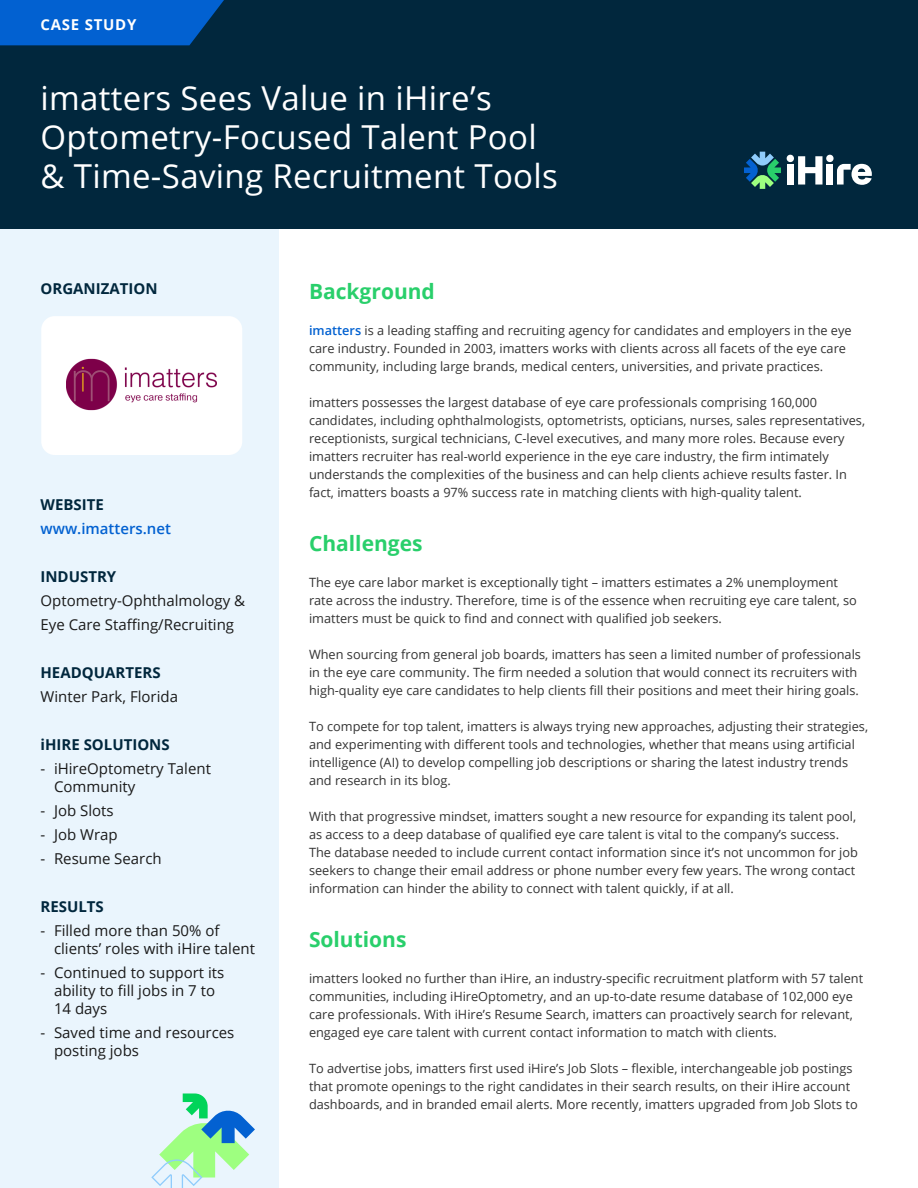
<style>
.page{position:relative;width:918px;height:1188px;background:#fff}
.page>*{position:absolute;margin:0;border:0;box-sizing:border-box;transform-origin:0 0}
.t1{font:33px/39px "Open Sans";letter-spacing:.01em;color:#fff}
.t2{font:700 21px "Open Sans";color:#29cf6b}
.t3{font:15px/18px "Open Sans";color:#1a1a1a}
.t4{font:700 15px "Open Sans";color:#01273d}
.t5{font:600 15px "Open Sans";color:#0261d1}
.t6{font:700 15px "Open Sans";letter-spacing:.05em;color:#fff}
.t7{font:12.75px/18px "Open Sans";color:#333}
.s1{font-weight:600;color:#0261d1}
</style>
<div class="page">
<div style="left:0;top:230px;width:279px;height:958px;background:#eaf5fd"></div>
<div style="left:0;top:0;width:918px;height:229px;background:#01273d"></div>
<svg style="left:0;top:0;width:224px;height:45px;background:#015cc6"></svg>
<div style="left:41px;top:316px;width:201px;height:139px;background:#fff;border-radius:14px"></div>
<svg style="left:744px;top:152px;width:37px;height:37px"></svg>
<svg style="left:787px;top:155px;width:85px;height:30px"></svg>
<svg style="left:151px;top:1094px;width:104px;height:94px"></svg>
<img style="left:67px;top:358px;width:150px;height:53px">
<p class="t6" style="left:40px;top:14px;width:97px">CASE STUDY</p>
<h1 class="t1" style="left:40px;top:78px;width:519px">imatters Sees Value in iHire’s<br>Optometry-Focused Talent Pool &amp; Time-Saving Recruitment Tools</h1>
<p class="t4" style="left:40px;top:278px;width:119px">ORGANIZATION</p>
<p class="t4" style="left:40px;top:494px;width:65px">WEBSITE</p>
<p class="t5" style="left:40px;top:519px;width:132px">www.imatters.net</p>
<p class="t4" style="left:40px;top:566px;width:77px">INDUSTRY</p>
<p class="t3" style="left:40px;top:589px;width:206px;line-height:24px">Optometry-Ophthalmology &amp;<br>Eye Care Staffing/Recruiting</p>
<p class="t4" style="left:40px;top:662px;width:122px">HEADQUARTERS</p>
<p class="t3" style="left:40px;top:688px;width:139px">Winter Park, Florida</p>
<p class="t4" style="left:40px;top:734px;width:131px">iHIRE SOLUTIONS</p>
<p class="t3" style="left:54px;top:760px;width:159px;text-indent:-14px">- iHireOptometry Talent<br>Community</p>
<p class="t3" style="left:40px;top:802px;width:75px">- Job Slots</p>
<p class="t3" style="left:40px;top:826px;width:79px">- Job Wrap</p>
<p class="t3" style="left:40px;top:850px;width:123px">- Resume Search</p>
<p class="t4" style="left:40px;top:896px;width:65px">RESULTS</p>
<p class="t3" style="left:54px;top:922px;width:203px;text-indent:-14px">- Filled more than 50% of clients’ roles with iHire talent</p>
<p class="t3" style="left:54px;top:964px;width:172px;text-indent:-14px">- Continued to support its ability to fill jobs in 7 to<br>14 days</p>
<p class="t3" style="left:54px;top:1024px;width:182px;text-indent:-14px">- Saved time and resources posting jobs</p>
<h2 class="t2" style="left:309px;top:277px;width:127px">Background</h2>
<p class="t7" style="left:309px;top:321px;width:544px"><span class="s1">imatters</span> is a leading staffing and recruiting agency for candidates and employers in the eye care industry. Founded in 2003, imatters works with clients across all facets of the eye care community, including large brands, medical centers, universities, and private practices.</p>
<p class="t7" style="left:309px;top:393px;width:558px">imatters possesses the largest database of eye care professionals comprising 160,000 candidates, including ophthalmologists, optometrists, opticians, nurses, sales representatives, receptionists, surgical technicians, C-level executives, and many more roles. Because every imatters recruiter has real-world experience in the eye care industry, the firm intimately understands the complexities of the business and can help clients achieve results faster. In fact, imatters boasts a 97% success rate in matching clients with high-quality talent.</p>
<h2 class="t2" style="left:309px;top:529px;width:115px">Challenges</h2>
<p class="t7" style="left:309px;top:573px;width:550px">The eye care labor market is exceptionally tight – imatters estimates a 2% unemployment rate across the industry. Therefore, time is of the essence when recruiting eye care talent, so imatters must be quick to find and connect with qualified job seekers.</p>
<p class="t7" style="left:309px;top:645px;width:554px">When sourcing from general job boards, imatters has seen a limited number of professionals in the eye care community. The firm needed a solution that would connect its recruiters with high-quality eye care candidates to help clients fill their positions and meet their hiring goals.</p>
<p class="t7" style="left:309px;top:717px;width:561px">To compete for top talent, imatters is always trying new approaches, adjusting their strategies, and experimenting with different tools and technologies, whether that means using artificial intelligence (AI) to develop compelling job descriptions or sharing the latest industry trends and research in its blog.</p>
<p class="t7" style="left:309px;top:807px;width:551px">With that progressive mindset, imatters sought a new resource for expanding its talent pool, as access to a deep database of qualified eye care talent is vital to the company’s success.<br>The database needed to include current contact information since it’s not uncommon for job seekers to change their email address or phone number every few years. The wrong contact information can hinder the ability to connect with talent quickly, if at all.</p>
<h2 class="t2" style="left:309px;top:925px;width:99px">Solutions</h2>
<p class="t7" style="left:309px;top:969px;width:556px">imatters looked no further than iHire, an industry-specific recruitment platform with 57 talent communities, including iHireOptometry, and an up-to-date resume database of 102,000 eye care professionals. With iHire’s Resume Search, imatters can proactively search for relevant, engaged eye care talent with current contact information to match with clients.</p>
<p class="t7" style="left:309px;top:1059px;width:550px">To advertise jobs, imatters first used iHire’s Job Slots – flexible, interchangeable job postings that promote openings to the right candidates in their search results, on their iHire account dashboards, and in branded email alerts. More recently, imatters upgraded from Job Slots to</p>
</div>
